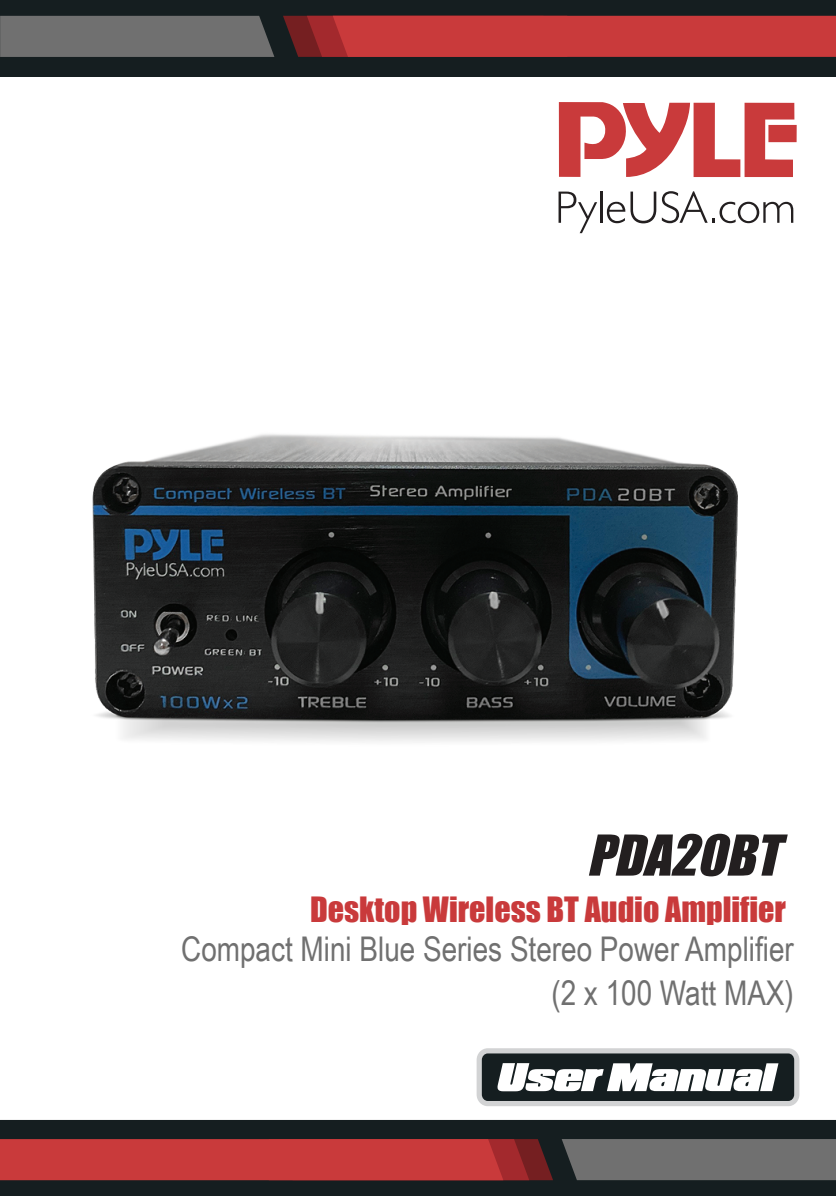
<style>
.page{position:relative;width:836px;height:1196px;background:#fff}
.page>*{position:absolute;margin:0;border:0;box-sizing:border-box;transform-origin:0 0}
.t1{font:italic 52px "Impact";color:#231f20}
.t2{font:34px/44px "Arial Narrow";color:#707070;text-align:right}
.t3{font:32px "Impact";color:#c93a3b}
</style>
<div class="page">
<div style="left:0;top:0;width:835px;height:76px;background:#151e20"></div>
<svg style="left:283px;top:16px;width:552px;height:41px;background:#c03738"></svg>
<div style="left:0;top:16px;width:274px;height:41px;background:#707070"></div>
<div style="left:0;top:1119px;width:835px;height:76px;background:#151e20"></div>
<svg style="left:0;top:1139px;width:553px;height:40px;background:#c03738"></svg>
<div style="left:561px;top:1139px;width:274px;height:40px;background:#707070"></div>
<div style="left:476px;top:1048px;width:323px;height:57px;background:#d2d3d4;border-radius:11px"></div>
<div style="left:481px;top:1053px;width:312px;height:47px;background:#151e20;border-radius:6px"></div>
<svg style="left:497px;top:1063px;width:281px;height:28px"></svg>
<svg style="left:558px;top:191px;width:39px;height:42px"></svg>
<hr style="left:599px;top:191px;width:3px;height:32px;background:#231f20">
<svg style="left:606px;top:191px;width:187px;height:32px"></svg>
<svg style="left:558px;top:102px;width:236px;height:75px"></svg>
<div style="left:768px;top:125px;width:28px;height:17px;background:#c93a3b"></div>
<img style="left:92px;top:434px;width:645px;height:308px">
<h1 class="t1" style="left:586px;top:814px;width:211px">PDA20BT</h1>
<p class="t3" style="left:310px;top:884px;width:477px">Desktop Wireless BT Audio Amplifier</p>
<p class="t2" style="left:181px;top:925px;width:614px">Compact Mini Blue Series Stereo Power Amplifier (2 x 100 Watt MAX)</p>
</div>
